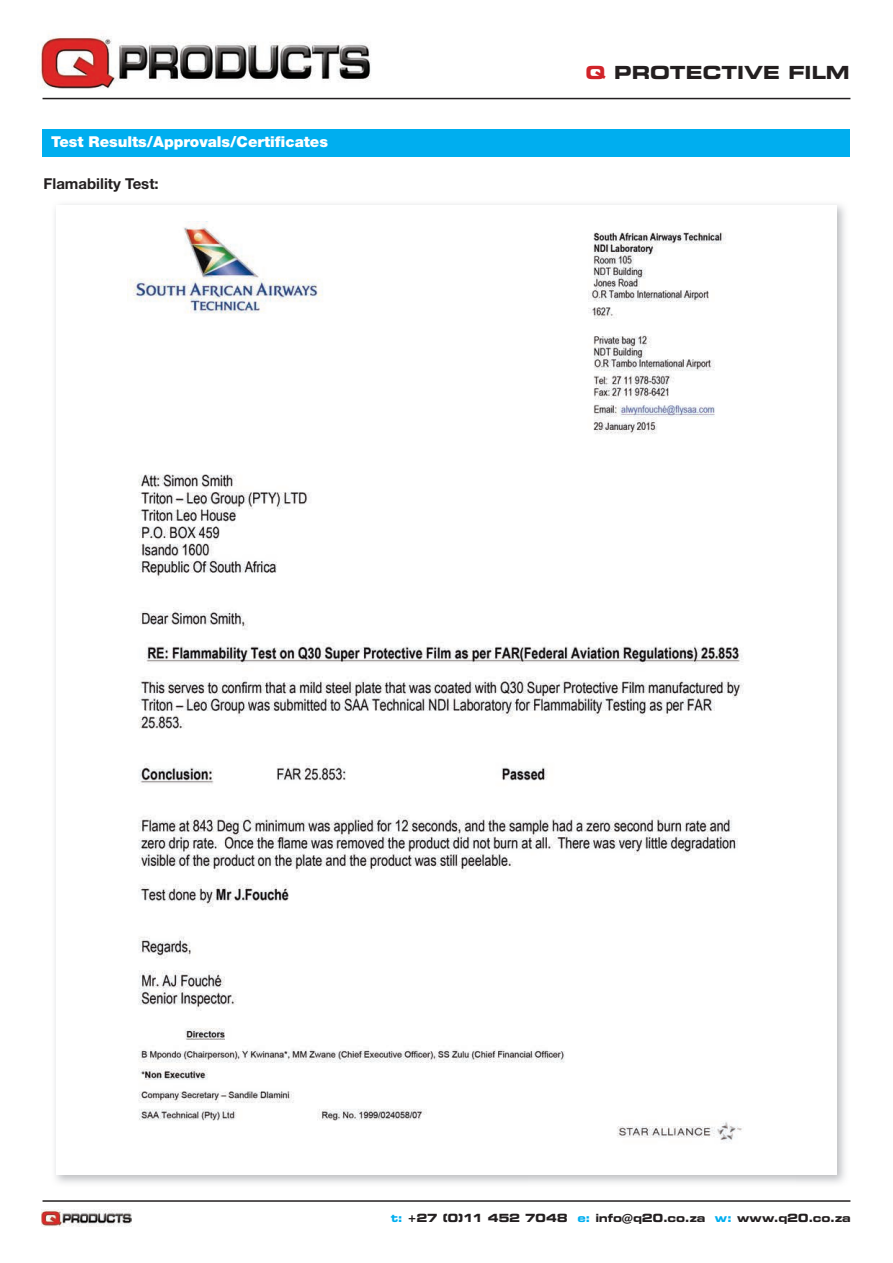
<style>
.page{position:relative;width:893px;height:1263px;background:#fff}
.page>*{position:absolute;margin:0;border:0;box-sizing:border-box;transform-origin:0 0}
.t1{font:700 expanded 18px "Square 721 BT";color:#231f20}
.t2{font:900 15px "Helvetica Neue LT Std";color:#fff}
.t3{font:700 15px "Helvetica Neue LT Std";color:#231f20}
.t4{font:700 expanded 11.25px "Square 721 BT";letter-spacing:-.025em;color:#231f20}
.s1{color:#d1232a}
.s2{color:#00aeef}
</style>
<div class="page">
<img style="left:41px;top:1209px;width:90px;height:17px">
<img style="left:40px;top:35px;width:331px;height:54px">
<hr style="left:43px;top:98px;width:807px;height:1px;background:#231f20">
<hr style="left:43px;top:1200px;width:807px;height:2px;background:#231f20">
<div style="left:43px;top:129px;width:807px;height:28px;background:#00aeef"></div>
<img style="left:127px;top:221px;width:617px;height:923px">
<h2 class="t2" style="left:51px;top:133px;width:278px">Test Results/Approvals/Certificates</h2>
<h2 class="t3" style="left:44px;top:175px;width:117px">Flamability Test:</h2>
<h1 class="t1" style="left:585px;top:62px;width:266px"><span class="s1">Q</span> PROTECTIVE FILM</h1>
<p class="t4" style="left:391px;top:1211px;width:461px"><span class="s2">t:</span> +27 (0)11 452 7048 <span class="s2">e:</span> info@q20.co.za <span class="s2">w:</span> www.q20.co.za</p>
</div>
